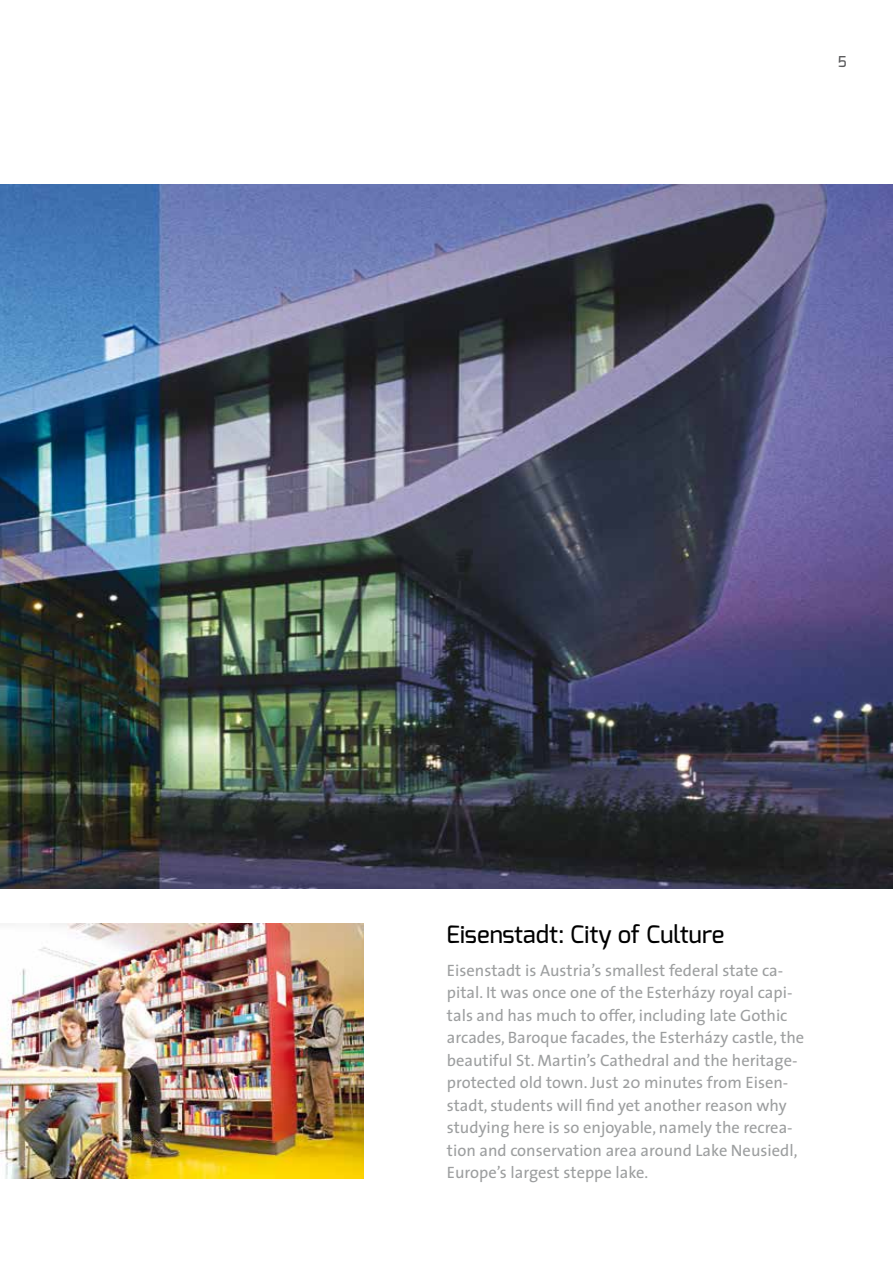
<style>
.page{position:relative;width:893px;height:1263px;background:#fff}
.page>*{position:absolute;margin:0;border:0;box-sizing:border-box;transform-origin:0 0}
.t1{font:500 24px "Exo";color:#000}
.t2{font:16.5px/22.5px "The Sans";color:#9c9e9f}
.t3{font:500 15px "Exo";color:#58585a}
</style>
<div class="page">
<img style="left:0;top:185px;width:893px;height:704px">
<img style="left:0;top:924px;width:364px;height:255px">
<p class="t3" style="left:838px;top:52px;width:11px">5</p>
<h1 class="t1" style="left:446px;top:919px;width:279px">Eisenstadt: City of Culture</h1>
<p class="t2" style="left:447px;top:958px;width:359px">Eisenstadt is Austria’s smallest federal state ca&shy;pital. It was once one of the Esterházy royal capi&shy;tals and has much to offer, including late Gothic arcades, Baroque facades, the Esterházy castle, the beautiful St. Martin’s Cathedral and the heritage&shy;protected old town. Just 20 minutes from Eisen&shy;stadt, students will find yet another reason why studying here is so enjoyable, namely the recrea&shy;tion and conservation area around Lake Neusiedl, Europe’s largest steppe lake.</p>
</div>
